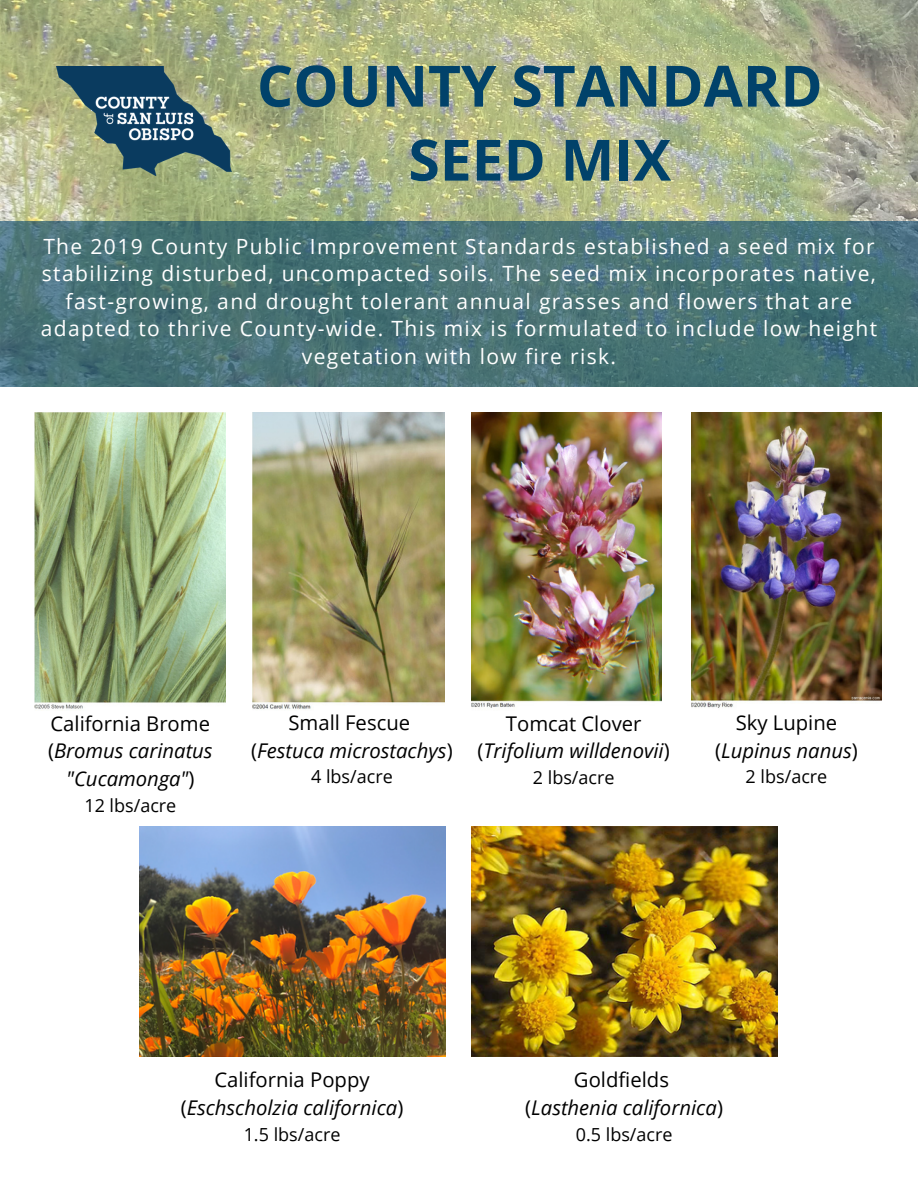
<style>
.page{position:relative;width:918px;height:1188px;background:#fff}
.page>*{position:absolute;margin:0;border:0;box-sizing:border-box;transform-origin:0 0}
.t1{font:700 57px/73.9px "Open Sans";color:#01426a;text-align:center}
.t2{font:21px/27.6px "Open Sans";letter-spacing:.065em;color:#fff;text-align:center}
.t3{font:italic 20.25px/27.9px "Open Sans";color:#000;text-align:center}
.t4{font:18px "Open Sans";color:#000}
.s1{font-style:normal}
</style>
<div class="page">
<img style="left:35px;top:413px;width:191px;height:297px">
<img style="left:0;top:0;width:918px;height:221px">
<img style="left:57px;top:66px;width:174px;height:109px">
<svg style="left:0;top:221px;width:918px;height:166px;background:#487276"></svg>
<img style="left:471px;top:413px;width:190px;height:295px">
<img style="left:691px;top:412px;width:190px;height:296px">
<img style="left:252px;top:413px;width:193px;height:297px">
<img style="left:471px;top:827px;width:306px;height:229px">
<img style="left:139px;top:827px;width:306px;height:229px">
<h1 class="t1" style="left:257px;top:48px;width:567px">COUNTY STANDARD<br>SEED MIX</h1>
<p class="t2" style="left:41px;top:232px;width:838px">The 2019 County Public Improvement Standards established a seed mix for stabilizing disturbed, uncompacted soils. The seed mix incorporates native, fast-growing, and drought tolerant annual grasses and flowers that are adapted to thrive County-wide. This mix is formulated to include low height vegetation with low fire risk.</p>
<p class="t3" style="left:48px;top:709px;width:166px"><span class="s1">California Brome (</span>Bromus carinatus "Cucamonga"<span class="s1">)</span></p>
<p class="t4" style="left:84px;top:792px;width:94px">12 lbs/acre</p>
<p class="t3" style="left:251px;top:708px;width:203px"><span class="s1">Small Fescue<br>(</span>Festuca microstachys<span class="s1">)</span></p>
<p class="t4" style="left:311px;top:764px;width:83px">4 lbs/acre</p>
<p class="t3" style="left:478px;top:709px;width:194px"><span class="s1">Tomcat Clover (</span>Trifolium willdenovii<span class="s1">)</span></p>
<p class="t4" style="left:533px;top:765px;width:83px">2 lbs/acre</p>
<p class="t3" style="left:715px;top:708px;width:144px"><span class="s1">Sky Lupine (</span>Lupinus nanus<span class="s1">)</span></p>
<p class="t4" style="left:746px;top:764px;width:83px">2 lbs/acre</p>
<p class="t3" style="left:181px;top:1065px;width:224px"><span class="s1">California Poppy (</span>Eschscholzia californica<span class="s1">)</span></p>
<p class="t4" style="left:244px;top:1121px;width:98px">1.5 lbs/acre</p>
<p class="t3" style="left:525px;top:1065px;width:199px"><span class="s1">Goldfields<br>(</span>Lasthenia californica<span class="s1">)</span></p>
<p class="t4" style="left:576px;top:1121px;width:98px">0.5 lbs/acre</p>
</div>
